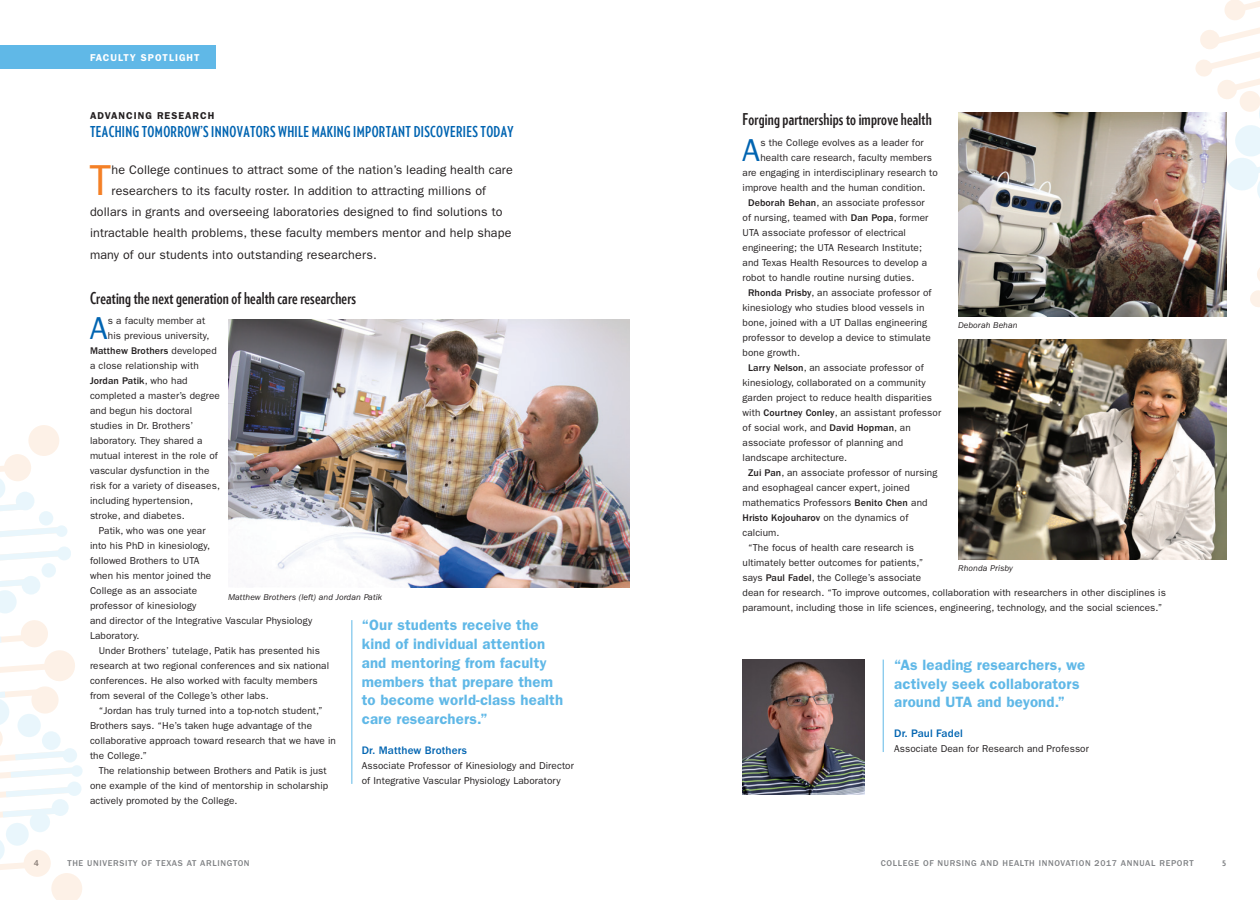
<style>
.page{position:relative;width:1260px;height:900px;background:#fff}
.page>*{position:absolute;margin:0;border:0;box-sizing:border-box;transform-origin:0 0}
.body_text{font:43.5px "ITC Franklin Gothic Std";color:#f48026}
.body_text-2{font:31.88px "ITC Franklin Gothic Std";color:#0164b1}
.body_text-3{font:700 16.25px "Verlag Compressed";letter-spacing:.01em;color:#231f20}
.quote_text{font:600 15px/18.8px "ITC Franklin Gothic Std";letter-spacing:.01em;color:#60b8e7}
.headers{font:700 15px "Verlag Compressed";letter-spacing:.025em;color:#0164b1}
.body_text-4{font:12.5px "ITC Franklin Gothic Std";letter-spacing:.01em;color:#231f20}
.body_text-5{font:500 11.25px "ITC Franklin Gothic Std";letter-spacing:.01em;color:#0164b1}
.body_text-6{font:10px/15px "ITC Franklin Gothic Std";letter-spacing:.01em;color:#231f20}
.body_text-7{font:500 10px "ITC Franklin Gothic Std";letter-spacing:.01em;color:#231f20}
.upper_headers{font:600 10px "ITC Franklin Gothic Std";letter-spacing:.1em;color:#231f20}
.upper_headers-2{font:600 10px "ITC Franklin Gothic Std";letter-spacing:.1em;color:#fff}
.t1{font:500 8.75px "ITC Franklin Gothic Std";letter-spacing:.075em;color:#808285}
.body_text-8{font:italic 8.75px "ITC Franklin Gothic Std";letter-spacing:.01em;color:#231f20}
.t2{font:600 8.75px "Agenda";color:#808285}
.s1{font-weight:400}
.s2{font-weight:500}
</style>
<div class="page">
<div style="left:0;top:45px;width:216px;height:23px;background:#60b8e7"></div>
<img style="left:228px;top:320px;width:402px;height:268px">
<img style="left:958px;top:339px;width:268px;height:220px">
<img style="left:958px;top:112px;width:268px;height:205px">
<img style="left:742px;top:660px;width:123px;height:134px">
<hr style="left:352px;top:620px;width:1px;height:164px;background:#60b8e7">
<hr style="left:883px;top:660px;width:1px;height:92px;background:#60b8e7">
<svg style="left:0;top:550px;width:58px;height:11px"></svg>
<svg style="left:0;top:527px;width:57px;height:10px"></svg>
<div style="left:41px;top:563px;width:15px;height:15px;background:#e9f6fc;border-radius:50%"></div>
<div style="left:39px;top:511px;width:15px;height:15px;background:#e9f6fc;border-radius:50%"></div>
<div style="left:21px;top:576px;width:20px;height:19px;background:#e9f6fc;border-radius:50%"></div>
<svg style="left:0;top:579px;width:30px;height:34px"></svg>
<svg style="left:0;top:425px;width:59px;height:90px"></svg>
<div style="left:57px;top:546px;width:14px;height:15px;background:#e9f6fc;border-radius:50%"></div>
<div style="left:56px;top:525px;width:12px;height:12px;background:#e9f6fc;border-radius:50%"></div>
<svg style="left:0;top:620px;width:83px;height:280px"></svg>
<svg style="left:1130px;top:342px;width:24px;height:81px"></svg>
<svg style="left:1250px;top:268px;width:10px;height:39px"></svg>
<svg style="left:1195px;top:0;width:65px;height:207px"></svg>
<p class="upper_headers-2" style="left:90px;top:52px;width:111px">FACULTY SPOTLIGHT</p>
<p class="upper_headers" style="left:90px;top:110px;width:126px">ADVANCING RESEARCH</p>
<p class="headers" style="left:90px;top:121px;width:425px">TEACHING TOMORROW’S INNOVATORS WHILE MAKING IMPORTANT DISCOVERIES TODAY</p>
<p class="body_text" style="left:89px;top:155px;width:23px">T</p>
<p class="body_text-4" style="left:112px;top:162px;width:403px">he College continues to attract some of the nation’s leading health care</p>
<p class="body_text-4" style="left:112px;top:183px;width:376px">researchers to its faculty roster. In addition to attracting millions of</p>
<p class="body_text-4" style="left:90px;top:205px;width:414px">dollars in grants and overseeing laboratories designed to find solutions to</p>
<p class="body_text-4" style="left:90px;top:226px;width:423px">intractable health problems, these faculty members mentor and help shape</p>
<p class="body_text-4" style="left:90px;top:247px;width:288px">many of our students into outstanding researchers.</p>
<p class="body_text-3" style="left:90px;top:286px;width:268px">Creating the next generation of health care researchers</p>
<p class="body_text-2" style="left:90px;top:310px;width:19px">A</p>
<p class="body_text-6" style="left:108px;top:313px;width:99px">s a faculty member at</p>
<p class="body_text-6" style="left:108px;top:328px;width:103px">his previous university,</p>
<p class="body_text-7" style="left:90px;top:345px;width:128px">Matthew Brothers <span class="s1">developed</span></p>
<p class="body_text-6" style="left:90px;top:358px;width:110px">a close relationship with</p>
<p class="body_text-7" style="left:90px;top:375px;width:99px">Jordan Patik<span class="s1">, who had</span></p>
<p class="body_text-6" style="left:90px;top:388px;width:131px">completed a master’s degree</p>
<p class="body_text-6" style="left:90px;top:403px;width:104px">and begun his doctoral</p>
<p class="body_text-6" style="left:90px;top:418px;width:105px">studies in Dr. Brothers’</p>
<p class="body_text-6" style="left:90px;top:433px;width:114px">laboratory. They shared a</p>
<p class="body_text-6" style="left:90px;top:448px;width:129px">mutual interest in the role of</p>
<p class="body_text-6" style="left:90px;top:463px;width:121px">vascular dysfunction in the</p>
<p class="body_text-6" style="left:90px;top:478px;width:132px">risk for a variety of diseases,</p>
<p class="body_text-6" style="left:90px;top:493px;width:105px">including hypertension,</p>
<p class="body_text-6" style="left:90px;top:508px;width:96px">stroke, and diabetes.</p>
<p class="body_text-6" style="left:90px;top:523px;width:224px;text-indent:9px">Patik, who was one year<br>into his PhD in kinesiology,<br>followed Brothers to UTA<br>when his mentor joined the<br>College as an associate<br>professor of kinesiology<br>and director of the Integrative Vascular Physiology<br>Laboratory.</p>
<p class="body_text-6" style="left:90px;top:643px;width:241px;text-indent:9px">Under Brothers’ tutelage, Patik has presented his research at two regional conferences and six national conferences. He also worked with faculty members from several of the College’s other labs.</p>
<p class="body_text-6" style="left:90px;top:703px;width:248px;text-indent:9px">“Jordan has truly turned into a top-notch student,” Brothers says. “He’s taken huge advantage of the collaborative approach toward research that we have in the College.”</p>
<p class="body_text-6" style="left:90px;top:763px;width:240px;text-indent:9px">The relationship between Brothers and Patik is just one example of the kind of mentorship in scholarship actively promoted by the College.</p>
<p class="body_text-8" style="left:228px;top:592px;width:156px">Matthew Brothers (left) and Jordan Patik</p>
<p class="quote_text" style="left:362px;top:616px;width:203px">“Our students receive the kind of individual attention and mentoring from faculty members that prepare them to become world-class health care researchers.”</p>
<p class="body_text-5" style="left:362px;top:744px;width:107px">Dr. Matthew Brothers</p>
<p class="body_text-6" style="left:362px;top:758px;width:214px">Associate Professor of Kinesiology and Director of Integrative Vascular Physiology Laboratory</p>
<p class="body_text-3" style="left:742px;top:108px;width:191px">Forging partnerships to improve health</p>
<p class="body_text-2" style="left:742px;top:132px;width:19px">A</p>
<p class="body_text-6" style="left:760px;top:135px;width:165px">s the College evolves as a leader for</p>
<p class="body_text-6" style="left:760px;top:150px;width:173px">health care research, faculty members</p>
<p class="body_text-6" style="left:742px;top:165px;width:197px">are engaging in interdisciplinary research to</p>
<p class="body_text-6" style="left:742px;top:180px;width:185px">improve health and the human condition.</p>
<p class="body_text-6" style="left:742px;top:195px;width:187px;text-indent:6px"><span class="s2">Deborah Behan</span>, an associate professor of nursing, teamed with <span class="s2">Dan Popa</span>, former UTA associate professor of electrical engineering; the UTA Research Institute; and Texas Health Resources to develop a robot to handle routine nursing duties.</p>
<p class="body_text-6" style="left:742px;top:285px;width:191px;text-indent:6px"><span class="s2">Rhonda Prisby</span>, an associate professor of kinesiology who studies blood vessels in bone, joined with a UT Dallas engineering professor to develop a device to stimulate bone growth.</p>
<p class="body_text-6" style="left:742px;top:360px;width:200px;text-indent:6px"><span class="s2">Larry Nelson</span>, an associate professor of kinesiology, collaborated on a community garden project to reduce health disparities with <span class="s2">Courtney Conley</span>, an assistant professor of social work, and <span class="s2">David Hopman</span>, an associate professor of planning and landscape architecture.</p>
<p class="body_text-6" style="left:742px;top:465px;width:196px;text-indent:6px"><span class="s2">Zui Pan</span>, an associate professor of nursing and esophageal cancer expert, joined mathematics Professors <span class="s2">Benito Chen</span> and <span class="s2">Hristo Kojouharov</span> on the dynamics of calcium.</p>
<p class="body_text-6" style="left:742px;top:540px;width:425px;text-indent:6px">“The focus of health care research is<br>ultimately better outcomes for patients,”<br>says <span class="s2">Paul Fadel</span>, the College’s associate<br>dean for research. “To improve outcomes, collaboration with researchers in other disciplines is paramount, including those in life sciences, engineering, technology, and the social sciences.”</p>
<p class="body_text-8" style="left:958px;top:320px;width:61px">Deborah Behan</p>
<p class="body_text-8" style="left:958px;top:563px;width:56px">Rhonda Prisby</p>
<p class="quote_text" style="left:894px;top:655px;width:193px">“As leading researchers, we actively seek collaborators around UTA and beyond.”</p>
<p class="body_text-5" style="left:894px;top:727px;width:70px">Dr. Paul Fadel</p>
<p class="body_text-6" style="left:894px;top:742px;width:196px">Associate Dean for Research and Professor</p>
<p class="t1" style="left:34px;top:858px;width:7px">4</p>
<p class="t1" style="left:68px;top:858px;width:184px">THE UNIVERSITY OF TEXAS AT ARLINGTON</p>
<p class="t1" style="left:881px;top:858px;width:314px">COLLEGE OF NURSING AND HEALTH INNOVATION 2017 ANNUAL REPORT</p>
<p class="t2" style="left:1222px;top:857px;width:6px">5</p>
</div>
